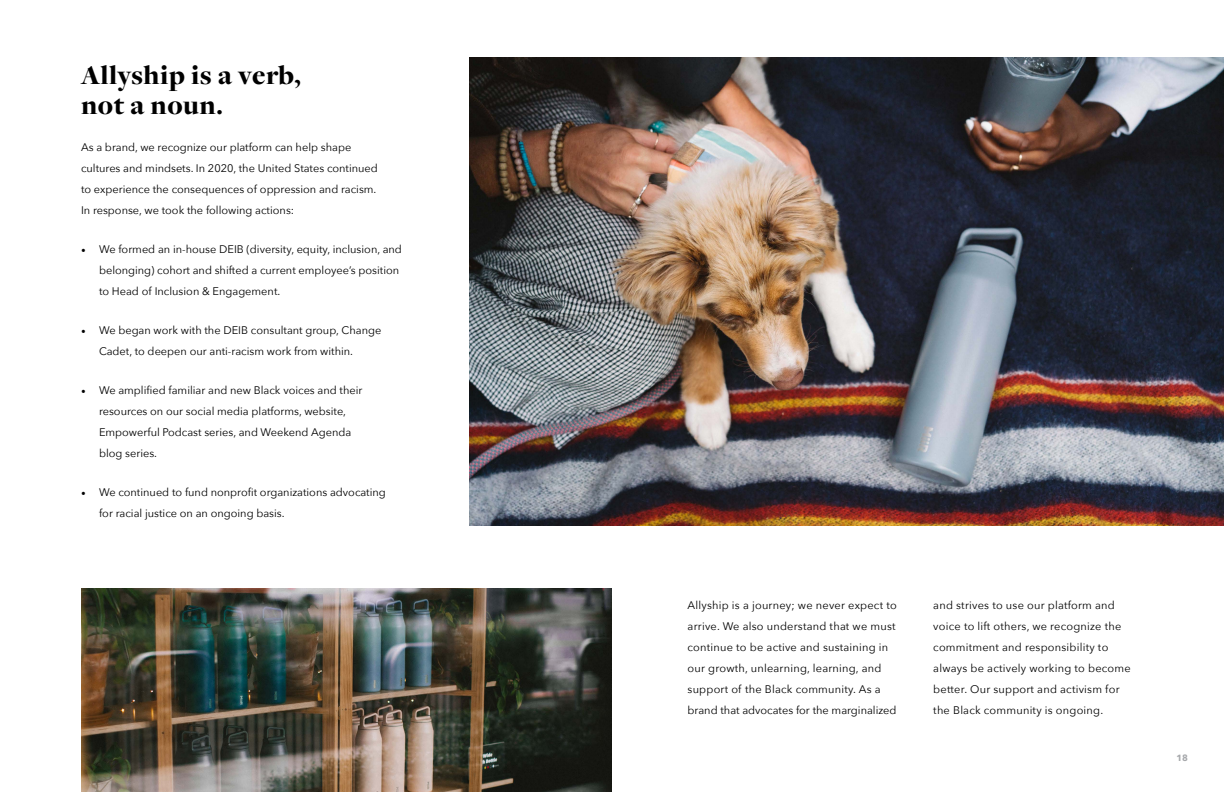
<style>
.page{position:relative;width:1224px;height:792px;background:#fff}
.page>*{position:absolute;margin:0;border:0;box-sizing:border-box;transform-origin:0 0}
.t1{font:900 28px/30px "Freight Disp Pro";letter-spacing:.02em;color:#000}
.t2{font:11px/21px "Avenir Next";color:#000}
.t3{font:11px/21px "Avenir Next";letter-spacing:.02em;color:#000}
.t4{font:700 9px "Avenir Next";color:#a7a9ac}
.s1{font-family:"Minion Pro";font-size:12px}
</style>
<div class="page">
<img style="left:469px;top:58px;width:755px;height:467px">
<img style="left:81px;top:589px;width:531px;height:203px">
<p class="t1" style="left:81px;top:60px;width:221px">Allyship is a verb, not a noun.</p>
<p class="t2" style="left:81px;top:136px;width:298px">As a brand, we recognize our platform can help shape cultures and mindsets. In 2020, the United States continued to experience the consequences of oppression and racism.<br>In response, we took the following actions:</p>
<p class="t2" style="left:99px;top:238px;width:304px;text-indent:-18px"><span class="s1">•</span> We formed an in-house DEIB (diversity, equity, inclusion, and belonging) cohort and shifted a current employee’s position to Head of Inclusion &amp; Engagement.</p>
<p class="t2" style="left:99px;top:319px;width:284px;text-indent:-18px"><span class="s1">•</span> We began work with the DEIB consultant group, Change<br>Cadet, to deepen our anti-racism work from within.</p>
<p class="t2" style="left:99px;top:379px;width:265px;text-indent:-18px"><span class="s1">•</span> We amplified familiar and new Black voices and their resources on our social media platforms, website, Empowerful Podcast series, and Weekend Agenda blog series.</p>
<p class="t2" style="left:99px;top:481px;width:288px;text-indent:-18px"><span class="s1">•</span> We continued to fund nonprofit organizations advocating for racial justice on an ongoing basis.</p>
<p class="t3" style="left:688px;top:594px;width:211px">Allyship is a journey; we never expect to arrive. We also understand that we must continue to be active and sustaining in our growth, unlearning, learning, and support of the Black community. As a brand that advocates for the marginalized</p>
<p class="t3" style="left:933px;top:594px;width:199px">and strives to use our platform and voice to lift others, we recognize the commitment and responsibility to always be actively working to become better. Our support and activism for the Black community is ongoing.</p>
<p class="t4" style="left:1176px;top:750px;width:13px">18</p>
</div>
